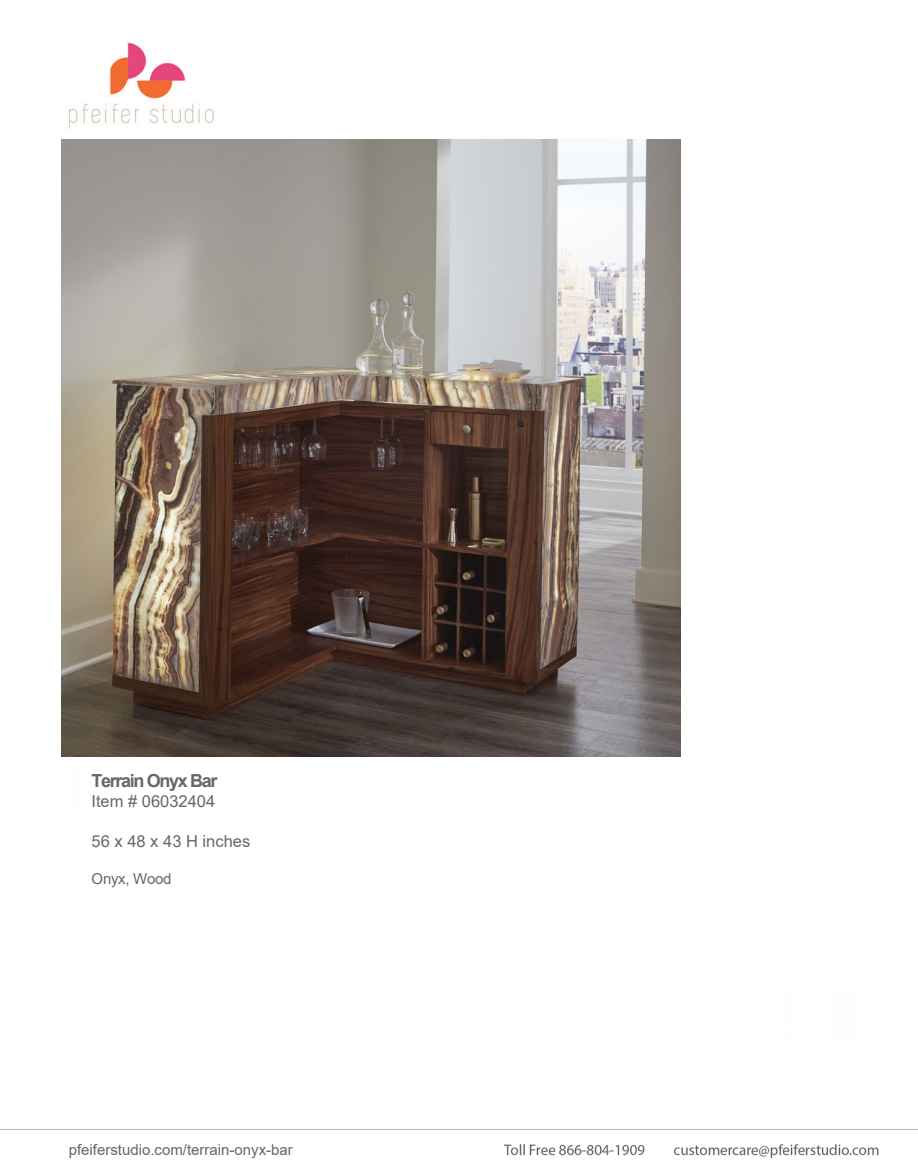
<style>
.page{position:relative;width:918px;height:1171px;background:#fff}
.page>*{position:absolute;margin:0;border:0;box-sizing:border-box;transform-origin:0 0}
.t1{font:700 18px "Arial";letter-spacing:-.075em;color:#666767}
.t2{font:16.5px "Arial";color:#666767}
.t3{font:15px "Arial";color:#666}
.t4{font:15px "Arial";letter-spacing:-.02em;color:#666767}
</style>
<div class="page">
<img style="left:0;top:42px;width:918px;height:1117px">
<img style="left:62px;top:140px;width:619px;height:616px">
<p class="t1" style="left:92px;top:768px;width:127px">Terrain Onyx Bar</p>
<p class="t2" style="left:92px;top:790px;width:125px">Item # 06032404</p>
<p class="t2" style="left:92px;top:829px;width:160px">56 x 48 x 43 H inches</p>
<p class="t4" style="left:92px;top:869px;width:81px">Onyx, Wood</p>
<p class="t3" style="left:69px;top:1139px;width:226px">pfeiferstudio.com/terrain-onyx-bar</p>
</div>
